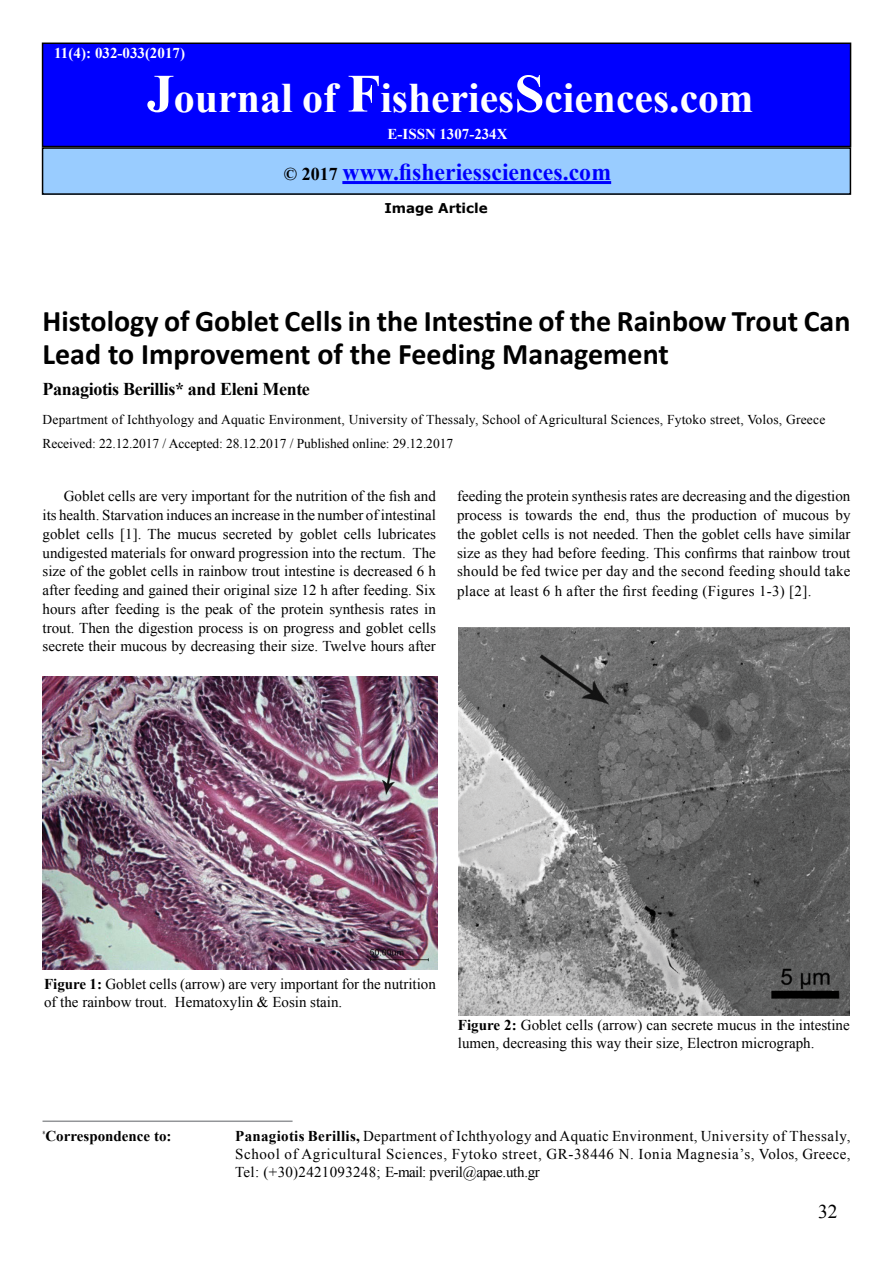
<style>
.page{position:relative;width:893px;height:1263px;background:#fff}
.page>*{position:absolute;margin:0;border:0;box-sizing:border-box;transform-origin:0 0}
.t1{font:700 42px "Times New Roman";color:#fff}
.t2{font:700 30px/33px "Calibri";color:#000}
.t3{font:700 24px "Times New Roman";color:#00f}
.t4{font:19.5px "Times New Roman";color:#000}
.t5{font:700 18px "Times New Roman";letter-spacing:-.02em;color:#000}
.t6{font:15px/18.8px "Times New Roman";color:#000;text-align:justify}
.t7{font:700 15px "Times New Roman";color:#fff}
.t8{font:700 15px "Times New Roman";color:#000}
.t9{font:13.5px "Times New Roman";letter-spacing:.015em;color:#000}
.t10{font:13.5px "Times New Roman";letter-spacing:-.005em;color:#000}
.t11{font:700 13.5px "Verdana";color:#000}
.s1{font-size:54px}
.s2{font-size:18px;color:#000}
.s3{font-weight:700}
</style>
<div class="page">
<div style="left:42px;top:43px;width:809px;height:104px;background:#00f;border:1px solid #000"></div>
<div style="left:43px;top:148px;width:807px;height:46px;background:#9cf"></div>
<div style="left:42px;top:147px;width:809px;height:48px;border:2px solid #000"></div>
<hr style="left:342px;top:181px;width:269px;height:3px;background:#00f">
<hr style="left:43px;top:1120px;width:250px;height:2px;background:#939598">
<img style="left:43px;top:677px;width:394px;height:293px">
<img style="left:459px;top:628px;width:390px;height:387px">
<p class="t7" style="left:54px;top:43px;width:132px">11(4): 032-033(2017)</p>
<h1 class="t1" style="left:147px;top:68px;width:608px"><span class="s1">J</span>ournal of <span class="s1">F</span>isheries<span class="s1">S</span>ciences.com</h1>
<p class="t7" style="left:388px;top:123px;width:121px">E-ISSN 1307-234X</p>
<h3 class="t3" style="left:284px;top:155px;width:329px"><span class="s2">© 2017</span> www.fisheriessciences.com</h3>
<p class="t11" style="left:385px;top:199px;width:105px">Image Article</p>
<p class="t2" style="left:43px;top:304px;width:809px">Histology of Goblet Cells in the Intestine of the Rainbow Trout Can<br>Lead to Improvement of the Feeding Management</p>
<p class="t5" style="left:43px;top:376px;width:269px">Panagiotis Berillis* and Eleni Mente</p>
<p class="t9" style="left:43px;top:410px;width:784px">Department of Ichthyology and Aquatic Environment, University of Thessaly, School of Agricultural Sciences, Fytoko street, Volos, Greece</p>
<p class="t10" style="left:43px;top:435px;width:412px">Received: 22.12.2017 / Accepted: 28.12.2017 / Published online: 29.12.2017</p>
<p class="t6" style="left:43px;top:487px;width:395px;text-indent:21px">Goblet cells are very important for the nutrition of the fish and its health. Starvation induces an increase in the number of intestinal goblet cells [1]. The mucus secreted by goblet cells lubricates undigested materials for onward progression into the rectum. The size of the goblet cells in rainbow trout intestine is decreased 6 h after feeding and gained their original size 12 h after feeding. Six hours after feeding is the peak of the protein synthesis rates in trout. Then the digestion process is on progress and goblet cells secrete their mucous by decreasing their size. Twelve hours after</p>
<p class="t6" style="left:457px;top:487px;width:395px">feeding the protein synthesis rates are decreasing and the digestion process is towards the end, thus the production of mucous by the goblet cells is not needed. Then the goblet cells have similar size as they had before feeding. This confirms that rainbow trout should be fed twice per day and the second feeding should take place at least 6 h after the first feeding (Figures 1-3) [2].</p>
<p class="t6" style="left:44px;top:974px;width:393px;line-height:18px"><span class="s3">Figure 1:</span> Goblet cells (arrow) are very important for the nutrition of the rainbow trout. Hematoxylin &amp; Eosin stain.</p>
<p class="t6" style="left:458px;top:1016px;width:393px;line-height:18px"><span class="s3">Figure 2:</span> Goblet cells (arrow) can secrete mucus in the intestine lumen, decreasing this way their size, Electron micrograph.</p>
<p class="t8" style="left:43px;top:1126px;width:130px"><sup>*</sup>Correspondence to:</p>
<p class="t6" style="left:235px;top:1127px;width:617px;line-height:18px"><span class="s3">Panagiotis Berillis,</span> Department of Ichthyology and Aquatic Environment, University of Thessaly, School of Agricultural Sciences, Fytoko street, GR-38446 N. Ionia Magnesia’s, Volos, Greece, Tel: (+30)2421093248; E-mail: pveril@apae.uth.gr</p>
<h3 class="t4" style="left:818px;top:1199px;width:21px">32</h3>
</div>
